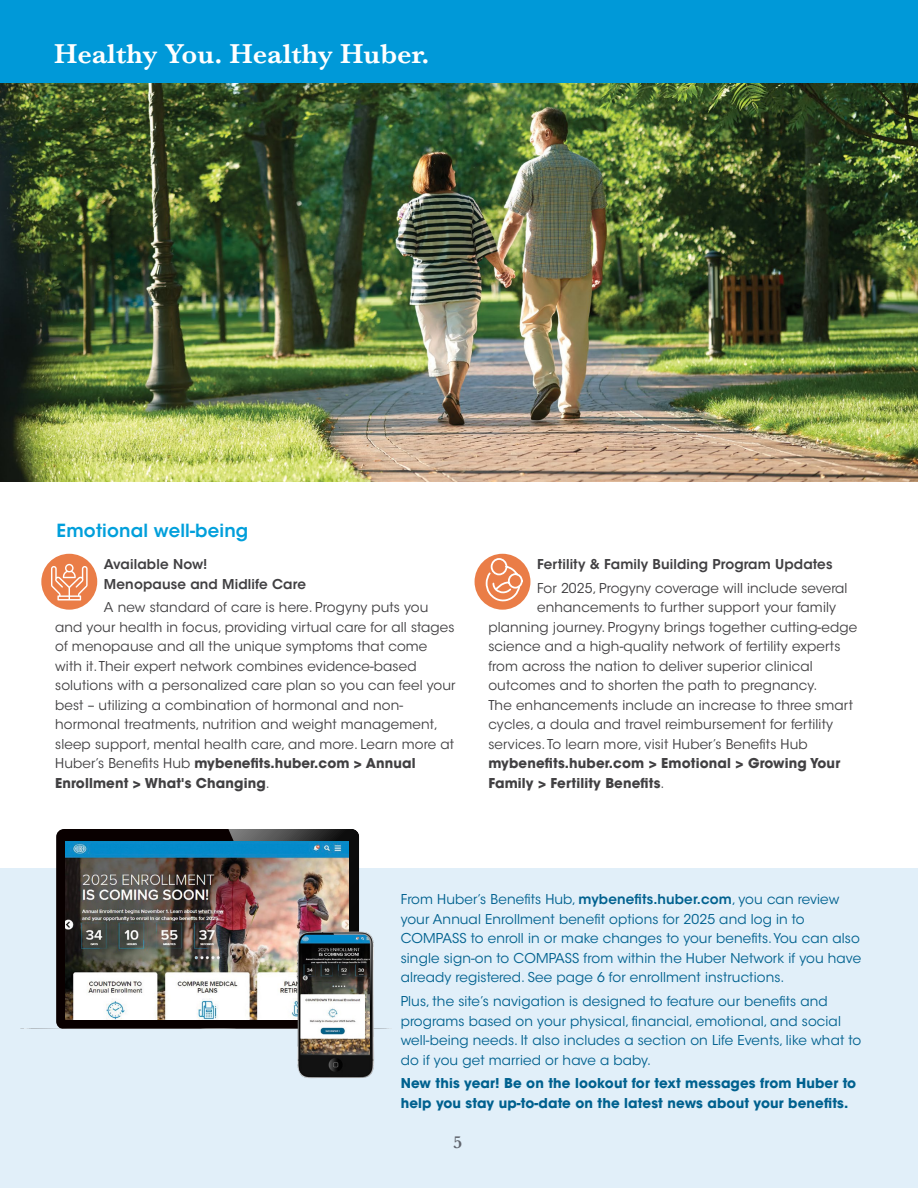
<style>
.page{position:relative;width:918px;height:1188px;background:#fff}
.page>*{position:absolute;margin:0;border:0;box-sizing:border-box;transform-origin:0 0}
.t1{font:600 28.35px "Baskerville";color:#fff}
.t2{font:600 18px "ITC Avant Garde Std";letter-spacing:.01em;color:#009fdb}
.t3{font:600 18px "Baskerville";color:#60656e}
.t4{font:13.5px/19.5px "ITC Avant Garde Std";letter-spacing:.01em;color:#414042}
.t5{font:13.5px/19.5px "ITC Avant Garde Std";letter-spacing:.01em;color:#00618f}
.t6{font:700 13.5px/19.5px "ITC Avant Garde Std";letter-spacing:.01em;color:#00618f}
.t7{font:600 13.5px/19.5px "ITC Avant Garde Std";letter-spacing:.01em;color:#414042}
.t8{font:700 13.5px/19.5px "ITC Avant Garde Std";letter-spacing:.01em;color:#414042}
.s1{font-weight:700}
.s2{font-weight:400}
.s3{font-weight:600}
</style>
<div class="page">
<div style="left:0;top:868px;width:918px;height:320px;background:#e1eff9"></div>
<div style="left:0;top:0;width:918px;height:83px;background:#0099d8"></div>
<div style="left:41px;top:554px;width:56px;height:56px;background:#ea7d47;border-radius:50%"></div>
<div style="left:475px;top:554px;width:55px;height:56px;background:#ea7d47;border-radius:50%"></div>
<img style="left:0;top:83px;width:917px;height:399px">
<svg style="left:56px;top:829px;width:172px;height:199px;background:#120e10"></svg>
<svg style="left:228px;top:829px;width:131px;height:199px;background:#2a2e30"></svg>
<img style="left:66px;top:842px;width:283px;height:177px">
<img style="left:297px;top:932px;width:77px;height:146px">
<img style="left:300px;top:935px;width:70px;height:120px">
<svg style="left:487px;top:557px;width:37px;height:46px"></svg>
<svg style="left:51px;top:564px;width:37px;height:36px"></svg>
<h1 class="t1" style="left:54px;top:34px;width:377px">Healthy You. Healthy Huber.</h1>
<h2 class="t2" style="left:57px;top:519px;width:193px">Emotional well-being</h2>
<p class="t7" style="left:104px;top:554px;width:203px">Available Now!<br>Menopause and Midlife Care</p>
<p class="t4" style="left:55px;top:598px;width:402px;text-indent:49px">A new standard of care is here. Progyny puts you and your health in focus, providing virtual care for all stages of menopause and all the unique symptoms that come with it. Their expert network combines evidence-based solutions with a personalized care plan so you can feel your best – utilizing a combination of hormonal and non&shy;hormonal treatments, nutrition and weight management, sleep support, mental health care, and more. Learn more at Huber’s Benefits Hub <span class="s1">mybenefits.huber.com &gt; Annual Enrollment &gt; What's Changing</span>.</p>
<p class="t7" style="left:537px;top:554px;width:297px">Fertility &amp; Family Building Program Updates</p>
<p class="t4" style="left:537px;top:578px;width:312px">For 2025, Progyny coverage will include several</p>
<p class="t4" style="left:537px;top:598px;width:300px">enhancements to further support your family</p>
<p class="t4" style="left:488px;top:617px;width:370px">planning journey. Progyny brings together cutting-edge</p>
<p class="t4" style="left:488px;top:637px;width:354px">science and a high-quality network of fertility experts</p>
<p class="t4" style="left:488px;top:656px;width:326px">from across the nation to deliver superior clinical</p>
<p class="t4" style="left:488px;top:676px;width:330px">outcomes and to shorten the path to pregnancy.</p>
<p class="t4" style="left:488px;top:695px;width:366px">The enhancements include an increase to three smart</p>
<p class="t4" style="left:488px;top:715px;width:346px">cycles, a doula and travel reimbursement for fertility</p>
<p class="t4" style="left:488px;top:734px;width:321px">services. To learn more, visit Huber’s Benefits Hub</p>
<p class="t8" style="left:488px;top:753px;width:353px">mybenefits.huber.com &gt; Emotional &gt; Growing Your<br>Family &gt; Fertility Benefits<span class="s2">.</span></p>
<p class="t5" style="left:401px;top:890px;width:462px">From Huber’s Benefits Hub, <span class="s3">mybenefits.huber.com</span>, you can review your Annual Enrollment benefit options for 2025 and log in to COMPASS to enroll in or make changes to your benefits. You can also single sign-on to COMPASS from within the Huber Network if you have already registered. See page 6 for enrollment instructions.</p>
<p class="t5" style="left:401px;top:992px;width:462px">Plus, the site’s navigation is designed to feature our benefits and programs based on your physical, financial, emotional, and social well-being needs. It also includes a section on Life Events, like what to do if you get married or have a baby.</p>
<p class="t6" style="left:401px;top:1074px;width:457px">New this year! Be on the lookout for text messages from Huber to help you stay up-to-date on the latest news about your benefits.</p>
<h2 class="t3" style="left:453px;top:1130px;width:10px">5</h2>
</div>
